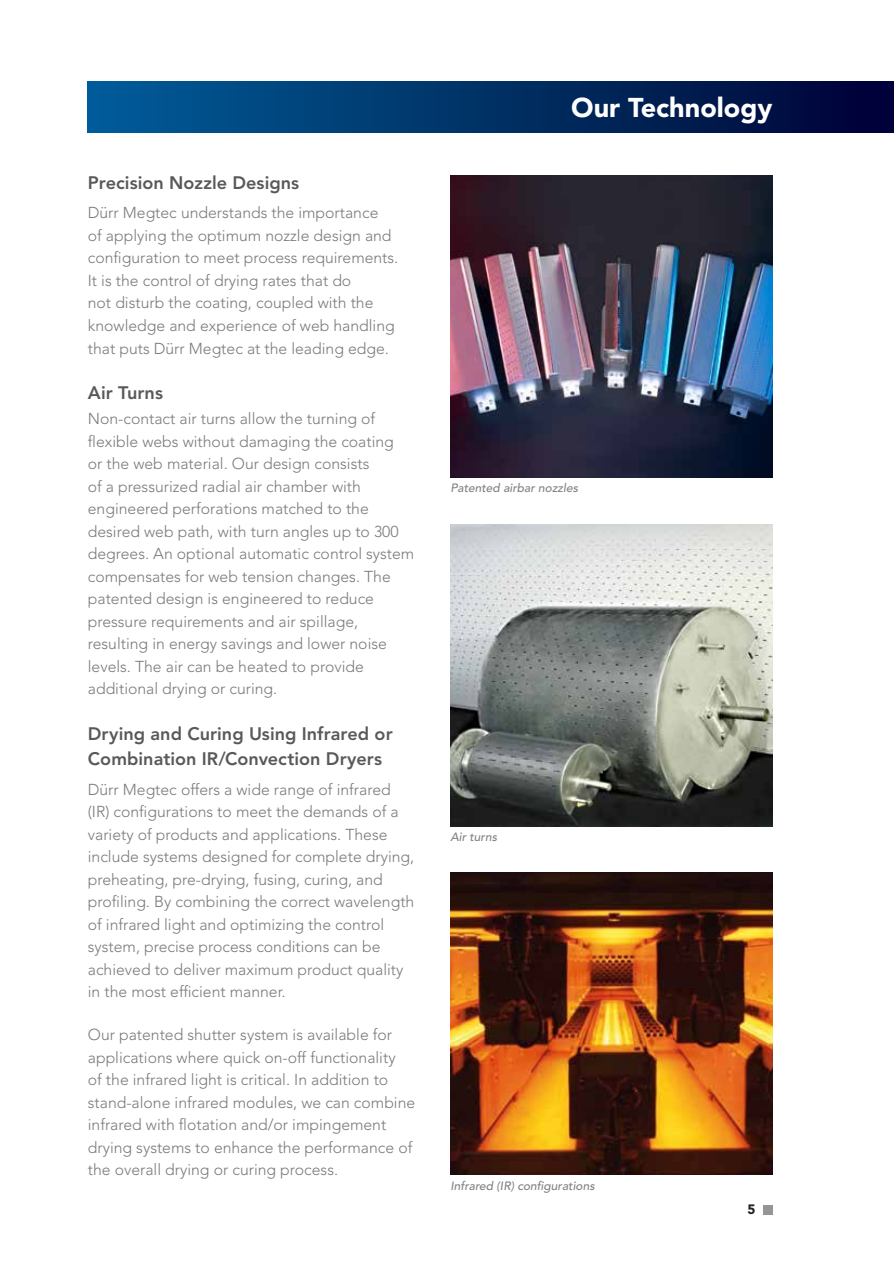
<style>
.page{position:relative;width:894px;height:1264px;background:#fff}
.page>*{position:absolute;margin:0;border:0;box-sizing:border-box;transform-origin:0 0}
.t1{font:900 27px "Avenir LT Std";color:#fff}
.t2{font:800 18px/25.5px "Avenir LT Std";color:#58595b}
.t3{font:300 15.75px/22.5px "Avenir LT Std";color:#797a7d}
.t4{font:900 13.5px "Avenir LT Std";color:#231f20}
.t5{font:italic 500 12px "Avenir LT Std";color:#808285}
</style>
<div class="page">
<div style="left:763px;top:1205px;width:9px;height:9px;background:#939598"></div>
<div style="left:88px;top:81px;width:805px;height:52px;background:linear-gradient(to right,#005d98,#000234)"></div>
<img style="left:450px;top:176px;width:322px;height:301px">
<img style="left:450px;top:524px;width:322px;height:302px">
<img style="left:450px;top:872px;width:322px;height:302px">
<p class="t2" style="left:88px;top:170px;width:213px">Precision Nozzle Designs</p>
<p class="t3" style="left:88px;top:202px;width:312px">Dürr Megtec understands the importance<br>of applying the optimum nozzle design and configuration to meet process requirements.<br>It is the control of drying rates that do<br>not disturb the coating, coupled with the knowledge and experience of web handling that puts Dürr Megtec at the leading edge.</p>
<p class="t2" style="left:88px;top:380px;width:77px">Air Turns</p>
<p class="t3" style="left:88px;top:407px;width:328px">Non-contact air turns allow the turning of flexible webs without damaging the coating<br>or the web material. Our design consists<br>of a pressurized radial air chamber with engineered perforations matched to the desired web path, with turn angles up to 300 degrees. An optional automatic control system compensates for web tension changes. The patented design is engineered to reduce pressure requirements and air spillage, resulting in energy savings and lower noise levels. The air can be heated to provide additional drying or curing.</p>
<p class="t2" style="left:88px;top:721px;width:306px">Drying and Curing Using Infrared or<br>Combination IR/Convection Dryers</p>
<p class="t3" style="left:88px;top:778px;width:328px">Dürr Megtec offers a wide range of infrared (IR) configurations to meet the demands of a variety of products and applications. These include systems designed for complete drying, preheating, pre-drying, fusing, curing, and profiling. By combining the correct wavelength of infrared light and optimizing the control system, precise process conditions can be achieved to deliver maximum product quality in the most efficient manner.</p>
<p class="t3" style="left:88px;top:1023px;width:329px">Our patented shutter system is available for applications where quick on-off functionality<br>of the infrared light is critical. In addition to stand-alone infrared modules, we can combine infrared with flotation and/or impingement drying systems to enhance the performance of the overall drying or curing process.</p>
<h1 class="t1" style="left:571px;top:91px;width:202px">Our Technology</h1>
<p class="t5" style="left:450px;top:481px;width:129px">Patented airbar nozzles</p>
<p class="t5" style="left:450px;top:830px;width:48px">Air turns</p>
<p class="t5" style="left:450px;top:1178px;width:146px">Infrared (IR) configurations</p>
<p class="t4" style="left:747px;top:1201px;width:9px">5</p>
</div>
